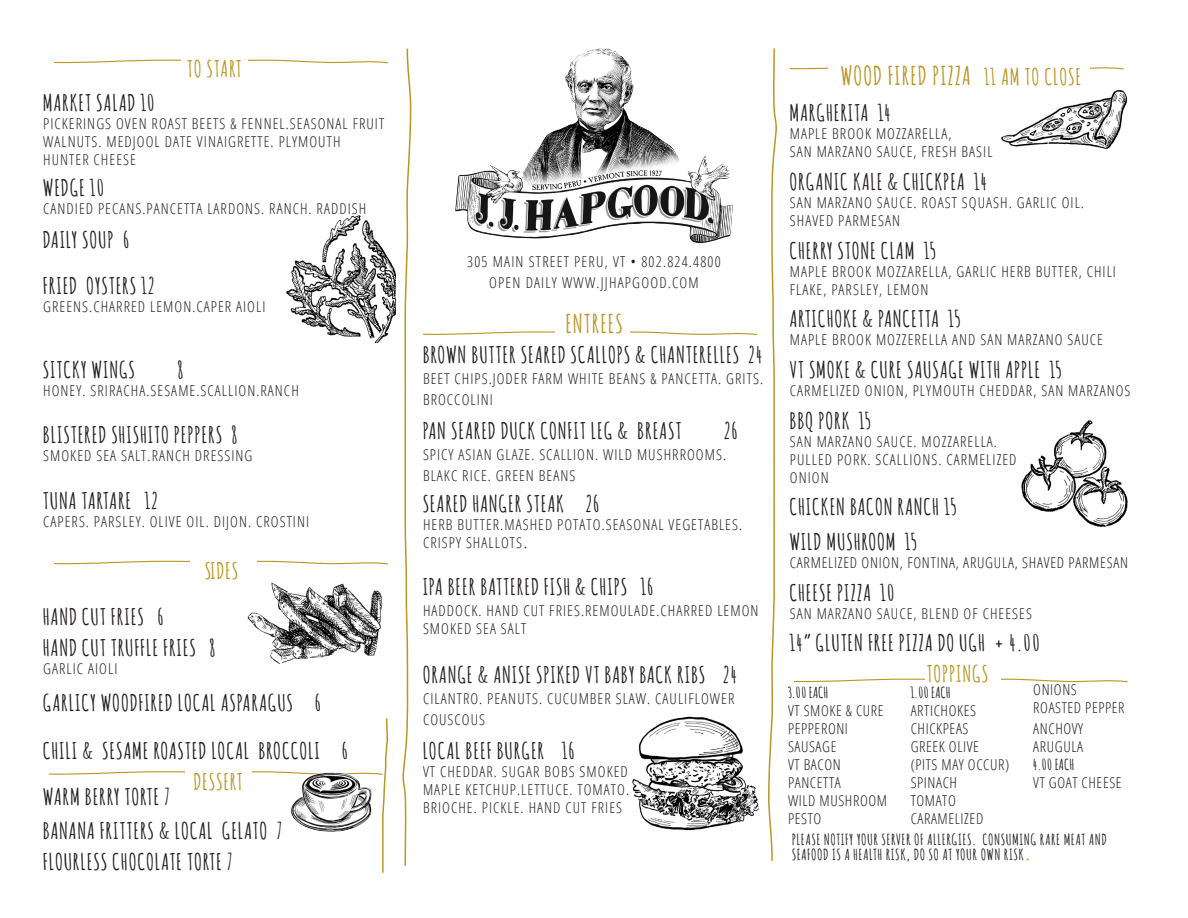
<style>
.page{position:relative;width:1188px;height:918px;background:#fff}
.page>*{position:absolute;margin:0;border:0;box-sizing:border-box;transform-origin:0 0}
.Section_title_no_lin{font:700 25.5px "Amatic";letter-spacing:.07em;color:#ba9723}
.Body{font:700 22.5px/34.5px "Amatic";letter-spacing:.07em;color:#231f20}
.Body-2{font:700 22.5px "Amatic";letter-spacing:.07em;color:#ba9723}
.Section_title_no_lin-2{font:700 22.5px "Amatic";letter-spacing:.07em;color:#ba9723}
.Body-3{font:300 condensed 15px/18px "Open Sans";letter-spacing:.07em;color:#231f20}
.Body-4{font:300 condensed 15px/18px "Open Sans";letter-spacing:.04em;color:#231f20}
.t1{font:700 15px/15px "Amatic";letter-spacing:.08em;color:#231f20}
.Body-5{font:300 condensed 15px "Open Sans";letter-spacing:.05em;color:#231f20}
.s1{font-family:"Amatic";font-weight:700;font-stretch:normal;font-size:22.5px}
.s2{font-size:22.5px}
.s3{font-size:27px;color:#ba9723}
</style>
<div class="page">
<svg style="left:793px;top:678px;width:335px;height:5px"></svg>
<div style="left:926px;top:668px;width:75px;height:23px;background:#fff"></div>
<svg style="left:789px;top:67px;width:335px;height:3px"></svg>
<div style="left:828px;top:55px;width:262px;height:23px;background:#fff"></div>
<svg style="left:423px;top:331px;width:334px;height:5px"></svg>
<div style="left:555px;top:320px;width:75px;height:24px;background:#fff"></div>
<svg style="left:54px;top:560px;width:334px;height:5px"></svg>
<div style="left:190px;top:550px;width:67px;height:23px;background:#fff"></div>
<svg style="left:54px;top:59px;width:334px;height:5px"></svg>
<img style="left:455px;top:55px;width:278px;height:188px">
<div style="left:182px;top:49px;width:66px;height:23px;background:#fff"></div>
<img style="left:1001px;top:90px;width:127px;height:60px">
<img style="left:247px;top:582px;width:136px;height:82px">
<img style="left:1021px;top:420px;width:107px;height:107px">
<img style="left:632px;top:716px;width:127px;height:115px">
<svg style="left:402px;top:48px;width:10px;height:818px"></svg>
<svg style="left:768px;top:48px;width:9px;height:813px"></svg>
<img style="left:286px;top:215px;width:110px;height:128px">
<svg style="left:48px;top:718px;width:341px;height:155px"></svg>
<img style="left:291px;top:772px;width:80px;height:60px">
<p class="Section_title_no_lin-2" style="left:187px;top:52px;width:56px">TO START</p>
<p class="Body" style="left:43px;top:84px;width:113px">MARKET SALAD 10</p>
<p class="Body-3" style="left:43px;top:114px;width:343px">PICKERINGS OVEN ROAST BEETS &amp; FENNEL.SEASONAL FRUIT<br>WALNUTS. MEDJOOL DATE VINAIGRETTE. PLYMOUTH<br>HUNTER CHEESE</p>
<p class="Body" style="left:43px;top:169px;width:62px">WEDGE 10</p>
<p class="Body-3" style="left:43px;top:199px;width:325px">CANDIED PECANS.PANCETTA LARDONS. RANCH. RADDISH</p>
<p class="Body" style="left:43px;top:222px;width:87px">DAILY SOUP 6</p>
<p class="Body" style="left:43px;top:268px;width:112px">FRIED OYSTERS 12</p>
<p class="Body-3" style="left:43px;top:297px;width:224px">GREENS.CHARRED LEMON.CAPER AIOLI</p>
<p class="Body" style="left:43px;top:351px;width:93px">SITCKY WINGS</p>
<p class="Body" style="left:178px;top:351px;width:7px">8</p>
<p class="Body-3" style="left:43px;top:381px;width:257px">HONEY. SRIRACHA.SESAME.SCALLION.RANCH</p>
<p class="Body" style="left:43px;top:417px;width:196px">BLISTERED SHISHITO PEPPERS 8</p>
<p class="Body-3" style="left:43px;top:446px;width:211px">SMOKED SEA SALT.RANCH DRESSING</p>
<p class="Body" style="left:43px;top:482px;width:116px">TUNA TARTARE 12</p>
<p class="Body-3" style="left:43px;top:512px;width:267px">CAPERS. PARSLEY. OLIVE OIL. DIJON. CROSTINI</p>
<p class="Body-2" style="left:205px;top:554px;width:34px">SIDES</p>
<p class="Body" style="left:43px;top:599px;width:122px">HAND CUT FRIES 6</p>
<p class="Body" style="left:43px;top:630px;width:174px">HAND CUT TRUFFLE FRIES 8</p>
<p class="Body-3" style="left:43px;top:659px;width:76px">GARLIC AIOLI</p>
<p class="Body" style="left:43px;top:685px;width:279px">GARLICY WOODFIRED LOCAL ASPARAGUS 6</p>
<p class="Body" style="left:43px;top:732px;width:306px">CHILI &amp; SESAME ROASTED LOCAL BROCCOLI 6</p>
<p class="Body-2" style="left:194px;top:766px;width:50px">DESSERT</p>
<p class="Body" style="left:43px;top:779px;width:128px">WARM BERRY TORTE 7</p>
<p class="Body" style="left:43px;top:813px;width:240px">BANANA FRITTERS &amp; LOCAL GELATO 7</p>
<p class="Body" style="left:43px;top:844px;width:191px">FLOURLESS CHOCOLATE TORTE 7</p>
<p class="Body-3" style="left:467px;top:251px;width:255px;line-height:21px;text-align:center">305 MAIN STREET PERU, VT • 802.824.4800<br>OPEN DAILY WWW.JJHAPGOOD.COM</p>
<p class="Section_title_no_lin" style="left:566px;top:305px;width:58px">ENTREES</p>
<p class="Body" style="left:423px;top:337px;width:341px">BROWN BUTTER SEARED SCALLOPS &amp; CHANTERELLES 24</p>
<p class="Body-3" style="left:423px;top:368px;width:342px;line-height:21px">BEET CHIPS.JODER FARM WHITE BEANS &amp; PANCETTA. GRITS.<br>BROCCOLINI</p>
<p class="Body" style="left:423px;top:413px;width:260px">PAN SEARED DUCK CONFIT LEG &amp; BREAST</p>
<p class="Body" style="left:724px;top:413px;width:15px">26</p>
<p class="Body-3" style="left:423px;top:444px;width:305px;line-height:21px">SPICY ASIAN GLAZE. SCALLION. WILD MUSHRROOMS.<br>BLAKC RICE. GREEN BEANS</p>
<p class="Body" style="left:423px;top:486px;width:178px">SEARED HANGER STEAK 26</p>
<p class="Body-3" style="left:423px;top:516px;width:321px">HERB BUTTER.MASHED POTATO.SEASONAL VEGETABLES.<br>CRISPY SHALLOTS<span class="s1">.</span></p>
<p class="Body" style="left:423px;top:568px;width:232px">IPA BEER BATTERED FISH &amp; CHIPS 16</p>
<p class="Body-3" style="left:423px;top:601px;width:337px">HADDOCK. HAND CUT FRIES.REMOULADE.CHARRED LEMON<br>SMOKED SEA SALT</p>
<p class="Body" style="left:423px;top:656px;width:315px">ORANGE &amp; ANISE SPIKED VT BABY BACK RIBS 24</p>
<p class="Body-3" style="left:423px;top:687px;width:313px;line-height:21px">CILANTRO. PEANUTS. CUCUMBER SLAW. CAULIFLOWER<br>COUSCOUS</p>
<p class="Body" style="left:423px;top:733px;width:153px">LOCAL BEEF BURGER 16</p>
<p class="Body-3" style="left:423px;top:762px;width:208px;text-align:justify">VT CHEDDAR. SUGAR BOBS SMOKED MAPLE KETCHUP.LETTUCE. TOMATO.<br>BRIOCHE. PICKLE. HAND CUT FRIES</p>
<p class="Section_title_no_lin" style="left:841px;top:58px;width:241px">WOOD FIRED PIZZA <span class="s2">11 AM TO CLOSE</span></p>
<p class="Body" style="left:790px;top:95px;width:102px">MARGHERITA 14</p>
<p class="Body-3" style="left:790px;top:124px;width:204px">MAPLE BROOK MOZZARELLA,<br>SAN MARZANO SAUCE, FRESH BASIL</p>
<p class="Body" style="left:790px;top:163px;width:199px">ORGANIC KALE &amp; CHICKPEA 14</p>
<p class="Body-3" style="left:790px;top:193px;width:296px">SAN MARZANO SAUCE. ROAST SQUASH. GARLIC OIL.<br>SHAVED PARMESAN</p>
<p class="Body" style="left:790px;top:232px;width:147px">CHERRY STONE CLAM 15</p>
<p class="Body-3" style="left:790px;top:262px;width:328px">MAPLE BROOK MOZZARELLA, GARLIC HERB BUTTER, CHILI<br>FLAKE, PARSLEY, LEMON</p>
<p class="Body" style="left:790px;top:301px;width:171px">ARTICHOKE &amp; PANCETTA 15</p>
<p class="Body-3" style="left:790px;top:330px;width:315px">MAPLE BROOK MOZZERELLA AND SAN MARZANO SAUCE</p>
<p class="Body" style="left:790px;top:351px;width:273px">VT SMOKE &amp; CURE SAUSAGE WITH APPLE 15</p>
<p class="Body-3" style="left:790px;top:381px;width:342px">CARMELIZED ONION, PLYMOUTH CHEDDAR, SAN MARZANOS</p>
<p class="Body" style="left:790px;top:402px;width:82px">BBQ PORK 15</p>
<p class="Body-3" style="left:790px;top:432px;width:228px">SAN MARZANO SAUCE. MOZZARELLA.<br>PULLED PORK. SCALLIONS. CARMELIZED<br>ONION</p>
<p class="Body" style="left:790px;top:489px;width:167px">CHICKEN BACON RANCH 15<br>WILD MUSHROOM 15</p>
<p class="Body-5" style="left:790px;top:552px;width:340px">CARMELIZED ONION, FONTINA, ARUGULA, SHAVED PARMESAN</p>
<p class="Body" style="left:790px;top:574px;width:106px">CHEESE PIZZA 10</p>
<p class="Body-3" style="left:790px;top:604px;width:244px">SAN MARZANO SAUCE, BLEND OF CHEESES</p>
<p class="Body" style="left:790px;top:625px;width:251px">14” GLUTEN FREE PIZZA DO UGH + 4.00</p>
<p class="Body-2" style="left:927px;top:658px;width:63px">TOPPINGS</p>
<p class="t1" style="left:788px;top:685px;width:41px">3.00 EACH</p>
<p class="Body-4" style="left:788px;top:701px;width:97px">VT SMOKE &amp; CURE<br>PEPPERONI</p>
<p class="Body-4" style="left:788px;top:737px;width:50px">SAUSAGE</p>
<p class="Body-3" style="left:788px;top:755px;width:54px">VT BACON</p>
<p class="Body-4" style="left:788px;top:773px;width:54px">PANCETTA</p>
<p class="Body-4" style="left:788px;top:791px;width:101px">WILD MUSHROOM</p>
<p class="Body-3" style="left:788px;top:809px;width:35px">PESTO</p>
<p class="Body-3" style="left:1033px;top:680px;width:45px">ONIONS</p>
<p class="Body-4" style="left:1033px;top:698px;width:93px">ROASTED PEPPER</p>
<p class="Body-4" style="left:1033px;top:719px;width:52px">ANCHOVY</p>
<p class="Body-4" style="left:1033px;top:737px;width:51px">ARUGULA</p>
<p class="t1" style="left:1033px;top:756px;width:42px">4.00 EACH</p>
<p class="Body-4" style="left:1033px;top:773px;width:90px">VT GOAT CHEESE</p>
<p class="t1" style="left:911px;top:685px;width:41px">1.00 EACH</p>
<p class="Body-4" style="left:911px;top:701px;width:67px">ARTICHOKES</p>
<p class="Body-4" style="left:911px;top:719px;width:59px">CHICKPEAS</p>
<p class="Body-4" style="left:911px;top:737px;width:100px">GREEK OLIVE (PITS MAY OCCUR)</p>
<p class="Body-4" style="left:911px;top:773px;width:48px">SPINACH</p>
<p class="Body-3" style="left:911px;top:791px;width:47px">TOMATO</p>
<p class="Body-4" style="left:911px;top:809px;width:74px">CARAMELIZED</p>
<p class="t1" style="left:792px;top:831px;width:316px">PLEASE NOTIFY YOUR SERVER OF ALLERGIES. CONSUMING RARE MEAT AND<br>SEAFOOD IS A HEALTH RISK, DO SO AT YOUR OWN RISK<span class="s3">.</span></p>
</div>
